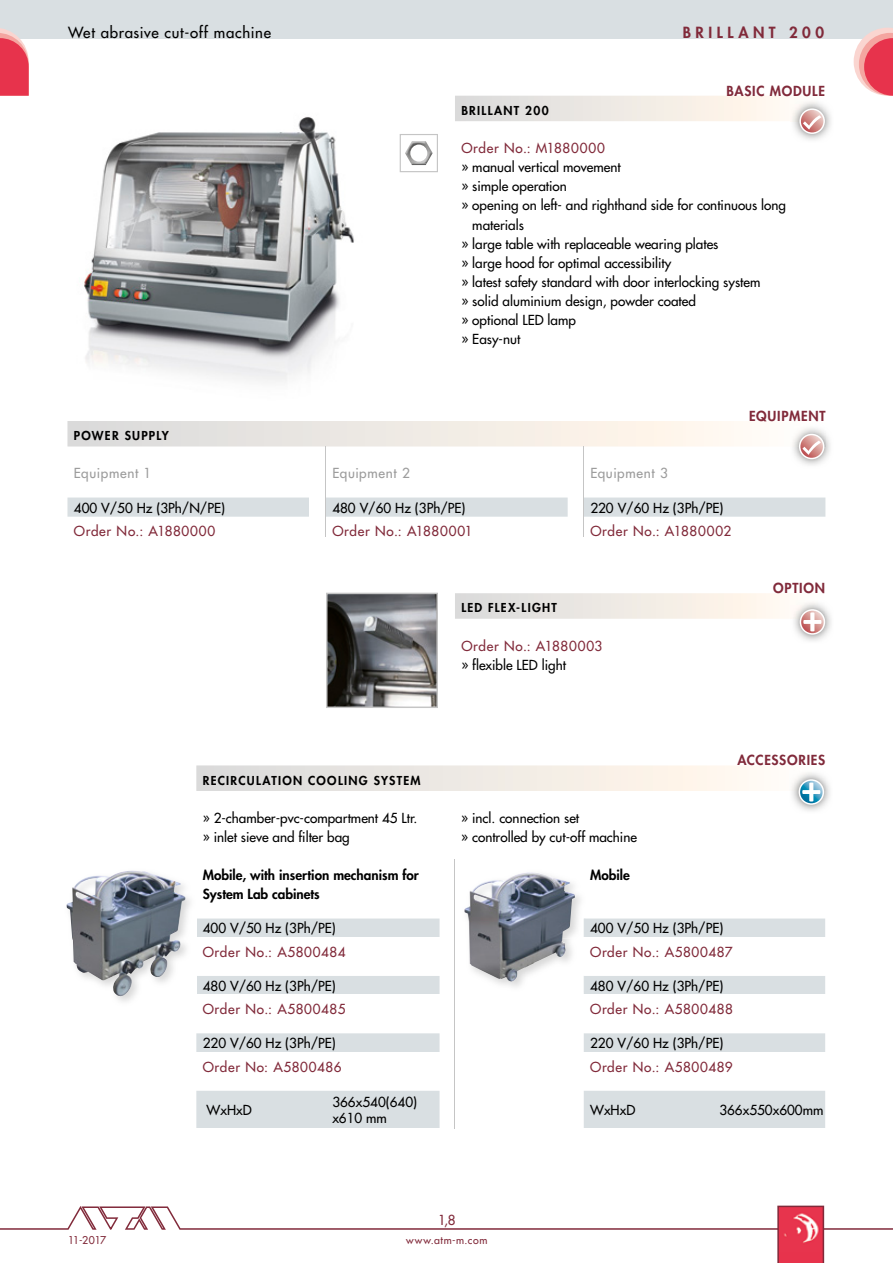
<style>
.page{position:relative;width:893px;height:1263px;background:#fff}
.page>*{position:absolute;margin:0;border:0;box-sizing:border-box;transform-origin:0 0}
.t1{font:500 15px "Futura Std";letter-spacing:.04em;color:#000}
.t2{font:800 15px "Futura Std";letter-spacing:.3em;color:#812a3a}
.t3{font:500 13.5px/19.2px "Futura Std";color:#000}
.t4{font:500 13.5px "Futura Std";letter-spacing:.05em;color:#812a3a}
.t5{font:800 13.5px/19.2px "Futura Std";color:#000}
.t6{font:800 13.5px "Futura Std";letter-spacing:.055em;color:#812a3a}
.t7{font:500 13.5px "Futura Std";letter-spacing:.045em;color:#9c9c9c}
.t8{font:800 12px "Futura Std";letter-spacing:.105em;color:#000}
.t9{font:500 10.5px "Futura Std";letter-spacing:.06em;color:#812a3a}
</style>
<div class="page">
<div style="left:0;top:0;width:893px;height:38px;background:#d9dfe2"></div>
<svg style="left:854px;top:28px;width:39px;height:68px"></svg>
<svg style="left:0;top:28px;width:29px;height:68px;background:#e85b6d"></svg>
<svg style="left:0;top:1205px;width:893px;height:58px"></svg>
<hr style="left:326px;top:446px;width:1px;height:51px;background:#c5c5c5">
<hr style="left:584px;top:446px;width:1px;height:51px;background:#c5c5c5">
<svg style="left:67px;top:497px;width:758px;height:40px"></svg>
<svg style="left:326px;top:593px;width:112px;height:115px;background:#6e6e70"></svg>
<img style="left:799px;top:608px;width:32px;height:33px">
<svg style="left:455px;top:593px;width:370px;height:42px"></svg>
<img style="left:798px;top:107px;width:33px;height:33px">
<svg style="left:455px;top:96px;width:370px;height:38px"></svg>
<img style="left:798px;top:433px;width:32px;height:32px">
<svg style="left:67px;top:421px;width:758px;height:38px"></svg>
<svg style="left:196px;top:918px;width:629px;height:210px"></svg>
<hr style="left:196px;top:937px;width:130px;height:1px;background:#fff">
<hr style="left:326px;top:937px;width:114px;height:1px;background:#fff">
<hr style="left:455px;top:937px;width:129px;height:1px;background:#fff">
<hr style="left:584px;top:937px;width:129px;height:1px;background:#fff">
<hr style="left:713px;top:937px;width:112px;height:1px;background:#fff">
<hr style="left:196px;top:994px;width:130px;height:2px;background:#fff">
<hr style="left:326px;top:994px;width:114px;height:2px;background:#fff">
<hr style="left:584px;top:994px;width:129px;height:2px;background:#fff">
<hr style="left:713px;top:994px;width:112px;height:2px;background:#fff">
<hr style="left:196px;top:1052px;width:130px;height:1px;background:#fff">
<hr style="left:326px;top:1052px;width:114px;height:1px;background:#fff">
<hr style="left:584px;top:1052px;width:129px;height:1px;background:#fff">
<hr style="left:713px;top:1052px;width:112px;height:1px;background:#fff">
<hr style="left:454px;top:859px;width:1px;height:59px;background:#c5c5c5">
<svg style="left:440px;top:918px;width:15px;height:20px"></svg>
<hr style="left:454px;top:938px;width:1px;height:38px;background:#c5c5c5">
<svg style="left:454px;top:976px;width:1px;height:19px"></svg>
<hr style="left:454px;top:995px;width:1px;height:38px;background:#c5c5c5">
<svg style="left:454px;top:1033px;width:1px;height:19px"></svg>
<hr style="left:454px;top:1052px;width:1px;height:39px;background:#c5c5c5">
<hr style="left:454px;top:1091px;width:1px;height:38px;background:#c5c5c5">
<img style="left:66px;top:870px;width:124px;height:132px">
<img style="left:67px;top:871px;width:118px;height:126px">
<img style="left:462px;top:894px;width:122px;height:98px">
<img style="left:584px;top:918px;width:2px;height:74px">
<img style="left:464px;top:872px;width:111px;height:110px">
<img style="left:797px;top:779px;width:33px;height:32px">
<svg style="left:196px;top:765px;width:629px;height:40px"></svg>
<svg style="left:400px;top:134px;width:38px;height:38px"></svg>
<img style="left:405px;top:141px;width:28px;height:22px">
<img style="left:84px;top:117px;width:270px;height:265px">
<p class="t1" style="left:68px;top:23px;width:204px">Wet abrasive cut-off machine</p>
<p class="t2" style="left:683px;top:23px;width:143px">BRILLANT 200</p>
<p class="t6" style="left:726px;top:82px;width:100px">BASIC MODULE</p>
<p class="t8" style="left:461px;top:103px;width:89px">BRILLANT 200</p>
<p class="t4" style="left:461px;top:140px;width:145px">Order No.: M1880000</p>
<p class="t3" style="left:461px;top:158px;width:161px">» manual vertical movement</p>
<p class="t3" style="left:461px;top:177px;width:107px">» simple operation</p>
<p class="t3" style="left:461px;top:196px;width:326px">» opening on left- and righthand side for continuous long</p>
<p class="t3" style="left:472px;top:215px;width:53px">materials</p>
<p class="t3" style="left:461px;top:234px;width:259px">» large table with replaceable wearing plates</p>
<p class="t3" style="left:461px;top:253px;width:212px">» large hood for optimal accessibility</p>
<p class="t3" style="left:461px;top:272px;width:300px">» latest safety standard with door interlocking system</p>
<p class="t3" style="left:461px;top:292px;width:236px">» solid aluminium design, powder coated</p>
<p class="t3" style="left:461px;top:311px;width:116px">» optional LED lamp</p>
<p class="t3" style="left:461px;top:330px;width:60px">» Easy-nut</p>
<p class="t8" style="left:74px;top:428px;width:96px">POWER SUPPLY</p>
<p class="t7" style="left:74px;top:465px;width:79px">Equipment 1</p>
<p class="t7" style="left:332px;top:465px;width:79px">Equipment 2</p>
<p class="t7" style="left:590px;top:465px;width:79px">Equipment 3</p>
<p class="t3" style="left:74px;top:498px;width:153px">400 V/50 Hz (3Ph/N/PE)</p>
<p class="t3" style="left:332px;top:498px;width:135px">480 V/60 Hz (3Ph/PE)</p>
<p class="t3" style="left:590px;top:498px;width:135px">220 V/60 Hz (3Ph/PE)</p>
<p class="t4" style="left:74px;top:522px;width:143px">Order No.: A1880000</p>
<p class="t4" style="left:332px;top:522px;width:142px">Order No.: A1880001</p>
<p class="t4" style="left:590px;top:522px;width:143px">Order No.: A1880002</p>
<p class="t8" style="left:461px;top:600px;width:97px">LED FLEX-LIGHT</p>
<p class="t4" style="left:461px;top:637px;width:143px">Order No.: A1880003</p>
<p class="t3" style="left:461px;top:655px;width:106px">» flexible LED light</p>
<p class="t6" style="left:749px;top:407px;width:78px">EQUIPMENT</p>
<p class="t6" style="left:773px;top:580px;width:53px">OPTION</p>
<p class="t6" style="left:737px;top:752px;width:89px">ACCESSORIES</p>
<p class="t8" style="left:203px;top:772px;width:219px">RECIRCULATION COOLING SYSTEM</p>
<p class="t3" style="left:203px;top:808px;width:216px">» 2-chamber-pvc-compartment 45 Ltr. » inlet sieve and filter bag</p>
<p class="t3" style="left:461px;top:808px;width:177px">» incl. connection set<br>» controlled by cut-off machine</p>
<p class="t5" style="left:203px;top:866px;width:218px">Mobile, with insertion mechanism for<br>System Lab cabinets</p>
<p class="t5" style="left:590px;top:866px;width:41px">Mobile</p>
<p class="t3" style="left:203px;top:919px;width:135px">400 V/50 Hz (3Ph/PE)</p>
<p class="t3" style="left:590px;top:919px;width:135px">400 V/50 Hz (3Ph/PE)</p>
<p class="t4" style="left:203px;top:943px;width:144px">Order No.: A5800484</p>
<p class="t4" style="left:590px;top:943px;width:144px">Order No.: A5800487</p>
<p class="t3" style="left:203px;top:976px;width:135px">480 V/60 Hz (3Ph/PE)</p>
<p class="t3" style="left:590px;top:976px;width:135px">480 V/60 Hz (3Ph/PE)</p>
<p class="t4" style="left:203px;top:1001px;width:144px">Order No.: A5800485</p>
<p class="t4" style="left:590px;top:1001px;width:144px">Order No.: A5800488</p>
<p class="t3" style="left:203px;top:1033px;width:135px">220 V/60 Hz (3Ph/PE)</p>
<p class="t3" style="left:590px;top:1033px;width:135px">220 V/60 Hz (3Ph/PE)</p>
<p class="t4" style="left:203px;top:1058px;width:140px">Order No: A5800486</p>
<p class="t4" style="left:590px;top:1058px;width:144px">Order No.: A5800489</p>
<p class="t3" style="left:207px;top:1100px;width:47px">WxHxD</p>
<p class="t3" style="left:332px;top:1094px;width:86px;line-height:15.8px">366x540(640) x610 mm</p>
<p class="t3" style="left:590px;top:1100px;width:47px">WxHxD</p>
<p class="t3" style="left:719px;top:1100px;width:106px">366x550x600mm</p>
<p class="t9" style="left:68px;top:1233px;width:40px">11-2017</p>
<p class="t4" style="left:438px;top:1211px;width:19px">1,8</p>
<p class="t9" style="left:406px;top:1233px;width:83px">www.atm-m.com</p>
</div>
